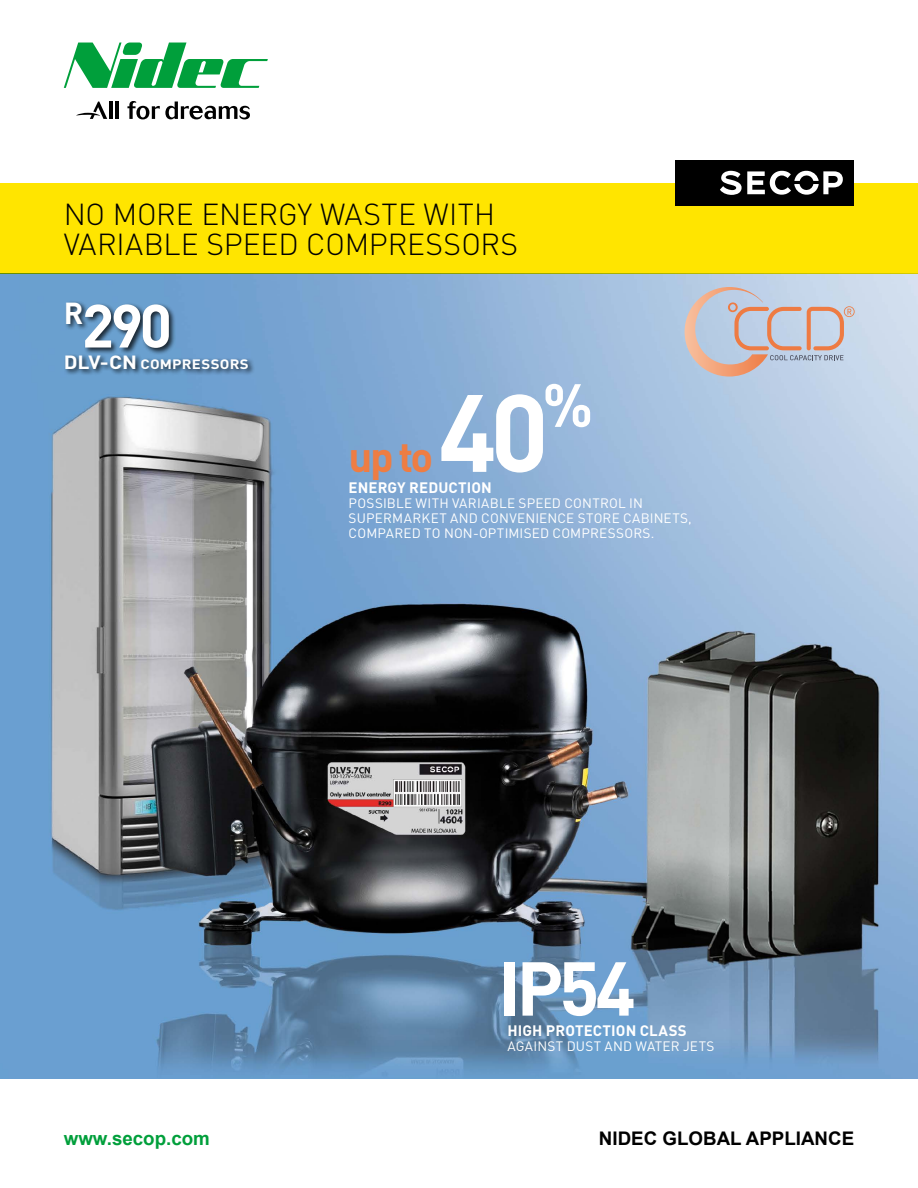
<style>
.page{position:relative;width:918px;height:1188px;background:#fff}
.page>*{position:absolute;margin:0;border:0;box-sizing:border-box;transform-origin:0 0}
.t1{font:700 108px "DIN";color:#fff}
.t2{font:700 75px "DIN";color:#fff}
.t3{font:700 60px "DIN";color:#fff}
.t4{font:700 42px "DIN";color:#ee7d43}
.t5{font:300 30px/30px "DIN";letter-spacing:-.005em;color:#000}
.t6{font:700 18.75px "Arial";color:#000}
.t7{font:700 18.75px "Arial";color:#009f3b}
.t8{font:700 15px "DIN";letter-spacing:.005em;color:#fff}
.t9{font:13.5px/15px "DIN";letter-spacing:.015em;color:#fff}
.t10{font:700 13.5px "DIN";letter-spacing:.015em;color:#fff;scale:1.11 1}
.s1{font-size:18.9px}
</style>
<div class="page">
<img style="left:0;top:274px;width:918px;height:805px">
<div style="left:0;top:183px;width:918px;height:91px;background:#ffe500"></div>
<div style="left:676px;top:160px;width:178px;height:46px;background:#000"></div>
<svg style="left:720px;top:170px;width:123px;height:25px"></svg>
<svg style="left:64px;top:43px;width:204px;height:45px"></svg>
<svg style="left:127px;top:101px;width:123px;height:18px"></svg>
<hr style="left:109px;top:102px;width:3px;height:17px;background:#000">
<hr style="left:116px;top:102px;width:3px;height:17px;background:#000">
<svg style="left:76px;top:102px;width:31px;height:17px"></svg>
<svg style="left:685px;top:287px;width:170px;height:90px;background:#c7c3cc"></svg>
<div style="left:65px;top:300px;width:111px;height:55px;background:#000;opacity:.75"></div>
<div style="left:64px;top:354px;width:192px;height:22px;background:#000;opacity:.75"></div>
<h3 class="t5" style="left:64px;top:199px;width:456px">NO MORE ENERGY WASTE WITH<br>VARIABLE SPEED COMPRESSORS</h3>
<h3 class="t3" style="left:64px;top:287px;width:110px"><sup>R</sup>290</h3>
<p class="t10" style="left:64px;top:355px;width:168px"><span class="s1">DLV-CN</span> COMPRESSORS</p>
<h1 class="t1" style="left:438px;top:362px;width:157px">40<sup>%</sup></h1>
<p class="t8" style="left:349px;top:478px;width:145px">ENERGY REDUCTION</p>
<p class="t9" style="left:349px;top:496px;width:345px">POSSIBLE WITH VARIABLE SPEED CONTROL IN<br>SUPERMARKET AND CONVENIENCE STORE CABINETS,<br>COMPARED TO NON-OPTIMISED COMPRESSORS.</p>
<h3 class="t4" style="left:349px;top:429px;width:86px">up to</h3>
<h2 class="t2" style="left:498px;top:940px;width:139px">IP54</h2>
<p class="t8" style="left:507px;top:1021px;width:181px">HIGH PROTECTION CLASS</p>
<p class="t9" style="left:507px;top:1038px;width:209px">AGAINST DUST AND WATER JETS</p>
<h3 class="t7" style="left:64px;top:1126px;width:148px">www.secop.com</h3>
<h3 class="t6" style="left:599px;top:1126px;width:257px">NIDEC GLOBAL APPLIANCE</h3>
</div>
